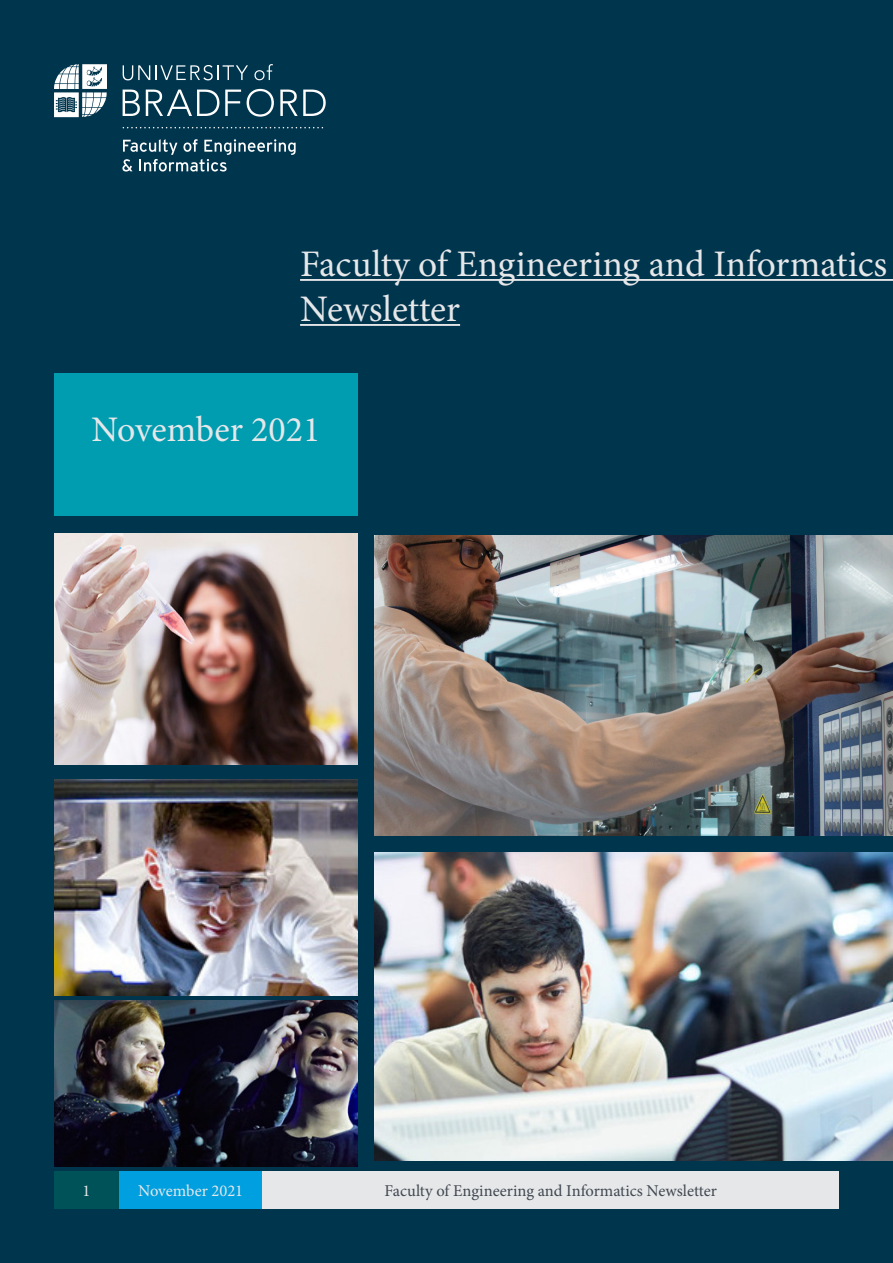
<style>
.page{position:relative;width:893px;height:1263px;background:#00354e}
.page>*{position:absolute;margin:0;border:0;box-sizing:border-box;transform-origin:0 0}
.t1{font:37.5px "Minion Pro";color:#e6e7e9}
.t2{font:36px "Minion Pro";color:#e6e7e9}
.t3{font:16.5px "Minion Pro";color:#414851}
.t4{font:16.5px "Minion Pro";color:#e6e7e9}
</style>
<div class="page">
<img style="left:54px;top:533px;width:304px;height:231px">
<hr style="left:300px;top:279px;width:593px;height:2px;background:#e6e7e9">
<hr style="left:300px;top:324px;width:160px;height:2px;background:#e6e7e9">
<div style="left:54px;top:373px;width:304px;height:143px;background:#009db1"></div>
<img style="left:375px;top:536px;width:518px;height:299px">
<div style="left:54px;top:1171px;width:65px;height:38px;background:#005259"></div>
<div style="left:119px;top:1171px;width:143px;height:38px;background:#009fdf"></div>
<div style="left:262px;top:1171px;width:577px;height:38px;background:#e6e7e9"></div>
<svg style="left:54px;top:64px;width:53px;height:53px"></svg>
<svg style="left:123px;top:65px;width:125px;height:15px"></svg>
<svg style="left:254px;top:64px;width:19px;height:16px"></svg>
<svg style="left:123px;top:90px;width:17px;height:26px"></svg>
<svg style="left:146px;top:90px;width:73px;height:26px"></svg>
<svg style="left:225px;top:90px;width:16px;height:26px"></svg>
<svg style="left:247px;top:89px;width:27px;height:28px"></svg>
<svg style="left:280px;top:90px;width:46px;height:26px"></svg>
<svg style="left:122px;top:139px;width:174px;height:33px"></svg>
<svg style="left:123px;top:127px;width:200px;height:1px"></svg>
<img style="left:54px;top:779px;width:304px;height:216px">
<img style="left:54px;top:1000px;width:304px;height:166px">
<img style="left:375px;top:852px;width:518px;height:309px">
<p class="t1" style="left:300px;top:239px;width:589px">Faculty of Engineering and Informatics</p>
<p class="t1" style="left:300px;top:284px;width:162px">Newsletter</p>
<p class="t2" style="left:91px;top:405px;width:230px">November 2021</p>
<p class="t4" style="left:83px;top:1180px;width:9px">1</p>
<p class="t4" style="left:138px;top:1180px;width:106px">November 2021</p>
<p class="t3" style="left:384px;top:1180px;width:334px">Faculty of Engineering and Informatics Newsletter</p>
</div>
